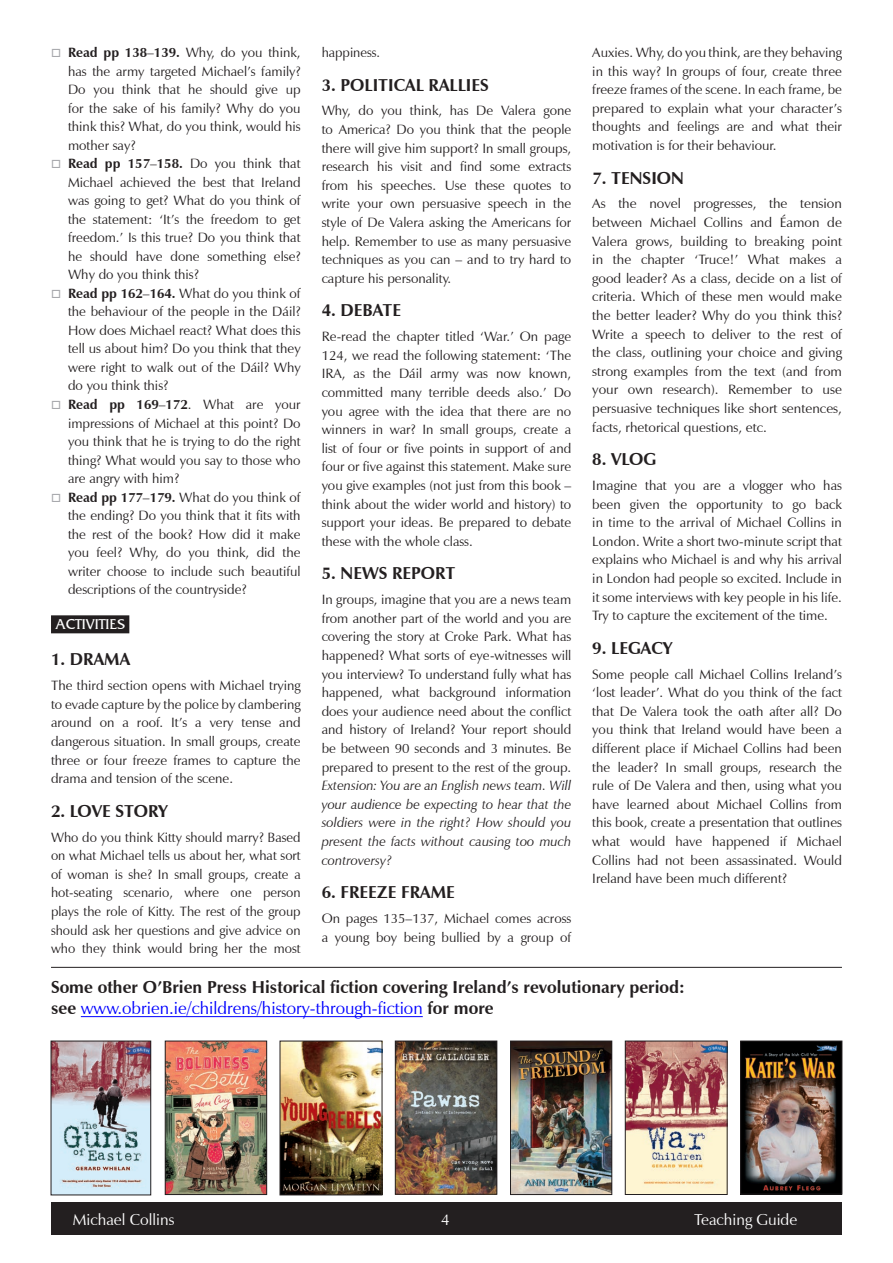
<style>
.page{position:relative;width:893px;height:1263px;background:#fff}
.page>*{position:absolute;margin:0;border:0;box-sizing:border-box;transform-origin:0 0}
.activities{font:700 17.25px/20.9px "Zapf Humanist 601 BT";color:#231f20}
.t1{font:15.75px "Zapf Humanist 601 BT";color:#fff}
.SUBHEADING{font:15px "France Plain";color:#fff}
.Body_Text{font:13.5px/18.6px "Zapf Humanist 601 BT";color:#231f20;text-align:justify}
.s1{font-weight:700}
.s2{font-style:italic}
.s3{font-weight:400;color:#00f}
</style>
<div class="page">
<div style="left:51px;top:1202px;width:791px;height:33px;background:#231f20"></div>
<div style="left:51px;top:615px;width:78px;height:18px;background:#231f20"></div>
<hr style="left:51px;top:967px;width:791px;height:1px;background:#231f20">
<hr style="left:81px;top:1016px;width:342px;height:1px;background:#00f">
<img style="left:53px;top:1043px;width:96px;height:150px">
<div style="left:51px;top:1041px;width:100px;height:154px;border:1px solid #231f20"></div>
<img style="left:282px;top:1043px;width:98px;height:150px">
<div style="left:280px;top:1041px;width:102px;height:154px;border:1px solid #231f20"></div>
<img style="left:397px;top:1043px;width:98px;height:149px">
<div style="left:395px;top:1041px;width:102px;height:153px;border:1px solid #231f20"></div>
<img style="left:742px;top:1043px;width:98px;height:149px">
<div style="left:740px;top:1041px;width:102px;height:153px;border:1px solid #231f20"></div>
<img style="left:512px;top:1043px;width:98px;height:150px">
<div style="left:510px;top:1041px;width:102px;height:154px;border:1px solid #231f20"></div>
<img style="left:627px;top:1043px;width:98px;height:150px">
<div style="left:625px;top:1041px;width:102px;height:154px;border:1px solid #231f20"></div>
<img style="left:167px;top:1043px;width:98px;height:150px">
<div style="left:165px;top:1041px;width:102px;height:154px;border:1px solid #231f20"></div>
<p class="Body_Text" style="left:68px;top:43px;width:234px"><span class="s1">Read pp 138</span>–<span class="s1">139.</span> Why, do you think, has the army targeted Michael’s family?<br>Do you think that he should give up for the sake of his family? Why do you think this? What, do you think, would his mother say?</p>
<p class="Body_Text" style="left:68px;top:154px;width:234px"><span class="s1">Read pp 157</span>–<span class="s1">158.</span> Do you think that Michael achieved the best that Ireland was going to get? What do you think of the statement: ‘It’s the freedom to get freedom.’ Is this true? Do you think that he should have done something else?<br>Why do you think this?</p>
<p class="Body_Text" style="left:68px;top:284px;width:234px"><span class="s1">Read pp 162</span>–<span class="s1">164.</span> What do you think of the behaviour of the people in the Dáil?<br>How does Michael react? What does this tell us about him? Do you think that they were right to walk out of the Dáil? Why do you think this?</p>
<p class="Body_Text" style="left:68px;top:395px;width:234px"><span class="s1">Read pp 169</span>–<span class="s1">172</span>. What are your impressions of Michael at this point? Do you think that he is trying to do the right thing? What would you say to those who are angry with him?</p>
<p class="Body_Text" style="left:68px;top:488px;width:234px"><span class="s1">Read pp 177</span>–<span class="s1">179.</span> What do you think of the ending? Do you think that it fits with the rest of the book? How did it make you feel? Why, do you think, did the writer choose to include such beautiful descriptions of the countryside?</p>
<p class="SUBHEADING" style="left:55px;top:616px;width:71px">ACTIVITIES</p>
<p class="activities" style="left:51px;top:649px;width:81px">1. DRAMA</p>
<p class="Body_Text" style="left:51px;top:676px;width:251px">The third section opens with Michael trying to evade capture by the police by clambering around on a roof. It’s a very tense and dangerous situation. In small groups, create three or four freeze frames to capture the drama and tension of the scene.</p>
<p class="activities" style="left:51px;top:800px;width:118px">2. LOVE STORY</p>
<p class="Body_Text" style="left:51px;top:828px;width:251px">Who do you think Kitty should marry? Based on what Michael tells us about her, what sort of woman is she? In small groups, create a hot-seating scenario, where one person plays the role of Kitty. The rest of the group should ask her questions and give advice on who they think would bring her the most</p>
<p class="Body_Text" style="left:322px;top:43px;width:60px">happiness.</p>
<p class="activities" style="left:322px;top:74px;width:169px">3. POLITICAL RALLIES</p>
<p class="Body_Text" style="left:322px;top:101px;width:251px">Why, do you think, has De Valera gone to America? Do you think that the people there will give him support? In small groups, research his visit and find some extracts from his speeches. Use these quotes to write your own persuasive speech in the style of De Valera asking the Americans for help. Remember to use as many persuasive techniques as you can – and to try hard to capture his personality.</p>
<p class="activities" style="left:322px;top:300px;width:81px">4. DEBATE</p>
<p class="Body_Text" style="left:322px;top:327px;width:251px">Re-read the chapter titled ‘War.’ On page 124, we read the following statement: ‘The IRA, as the Dáil army was now known, committed many terrible deeds also.’ Do you agree with the idea that there are no winners in war? In small groups, create a list of four or five points in support of and four or five against this statement. Make sure you give examples (not just from this book – think about the wider world and history) to support your ideas. Be prepared to debate these with the whole class.</p>
<p class="activities" style="left:322px;top:563px;width:135px">5. NEWS REPORT</p>
<p class="Body_Text" style="left:322px;top:590px;width:251px">In groups, imagine that you are a news team from another part of the world and you are covering the story at Croke Park. What has happened? What sorts of eye-witnesses will you interview? To understand fully what has happened, what background information does your audience need about the conflict and history of Ireland? Your report should be between 90 seconds and 3 minutes. Be prepared to present to the rest of the group.<br><span class="s2">Extension: You are an English news team. Will your audience be expecting to hear that the soldiers were in the right? How should you present the facts without causing too much controversy?</span></p>
<p class="activities" style="left:322px;top:882px;width:135px">6. FREEZE FRAME</p>
<p class="Body_Text" style="left:322px;top:909px;width:251px">On pages 135–137, Michael comes across a young boy being bullied by a group of</p>
<p class="Body_Text" style="left:592px;top:43px;width:251px">Auxies. Why, do you think, are they behaving in this way? In groups of four, create three freeze frames of the scene. In each frame, be prepared to explain what your character’s thoughts and feelings are and what their motivation is for their behaviour.</p>
<p class="activities" style="left:592px;top:167px;width:93px">7. TENSION</p>
<p class="Body_Text" style="left:592px;top:194px;width:251px">As the novel progresses, the tension between Michael Collins and Éamon de Valera grows, building to breaking point in the chapter ‘Truce!’ What makes a good leader? As a class, decide on a list of criteria. Which of these men would make the better leader? Why do you think this?<br>Write a speech to deliver to the rest of the class, outlining your choice and giving strong examples from the text (and from your own research). Remember to use persuasive techniques like short sentences, facts, rhetorical questions, etc.</p>
<p class="activities" style="left:592px;top:449px;width:65px">8. VLOG</p>
<p class="Body_Text" style="left:592px;top:476px;width:251px">Imagine that you are a vlogger who has been given the opportunity to go back in time to the arrival of Michael Collins in London. Write a short two-minute script that explains who Michael is and why his arrival in London had people so excited. Include in it some interviews with key people in his life.<br>Try to capture the excitement of the time.</p>
<p class="activities" style="left:592px;top:637px;width:82px">9. LEGACY</p>
<p class="Body_Text" style="left:592px;top:665px;width:251px">Some people call Michael Collins Ireland’s ‘lost leader’. What do you think of the fact that De Valera took the oath after all? Do you think that Ireland would have been a different place if Michael Collins had been the leader? In small groups, research the rule of De Valera and then, using what you have learned about Michael Collins from this book, create a presentation that outlines what would have happened if Michael Collins had not been assassinated. Would Ireland have been much different?</p>
<p class="activities" style="left:51px;top:977px;width:635px">Some other O’Brien Press Historical fiction covering Ireland’s revolutionary period: see <span class="s3">www.obrien.ie/childrens/history-through-fiction</span> for more</p>
<p class="t1" style="left:73px;top:1210px;width:103px">Michael Collins</p>
<p class="t1" style="left:441px;top:1210px;width:10px">4</p>
<p class="t1" style="left:694px;top:1210px;width:105px">Teaching Guide</p>
</div>
